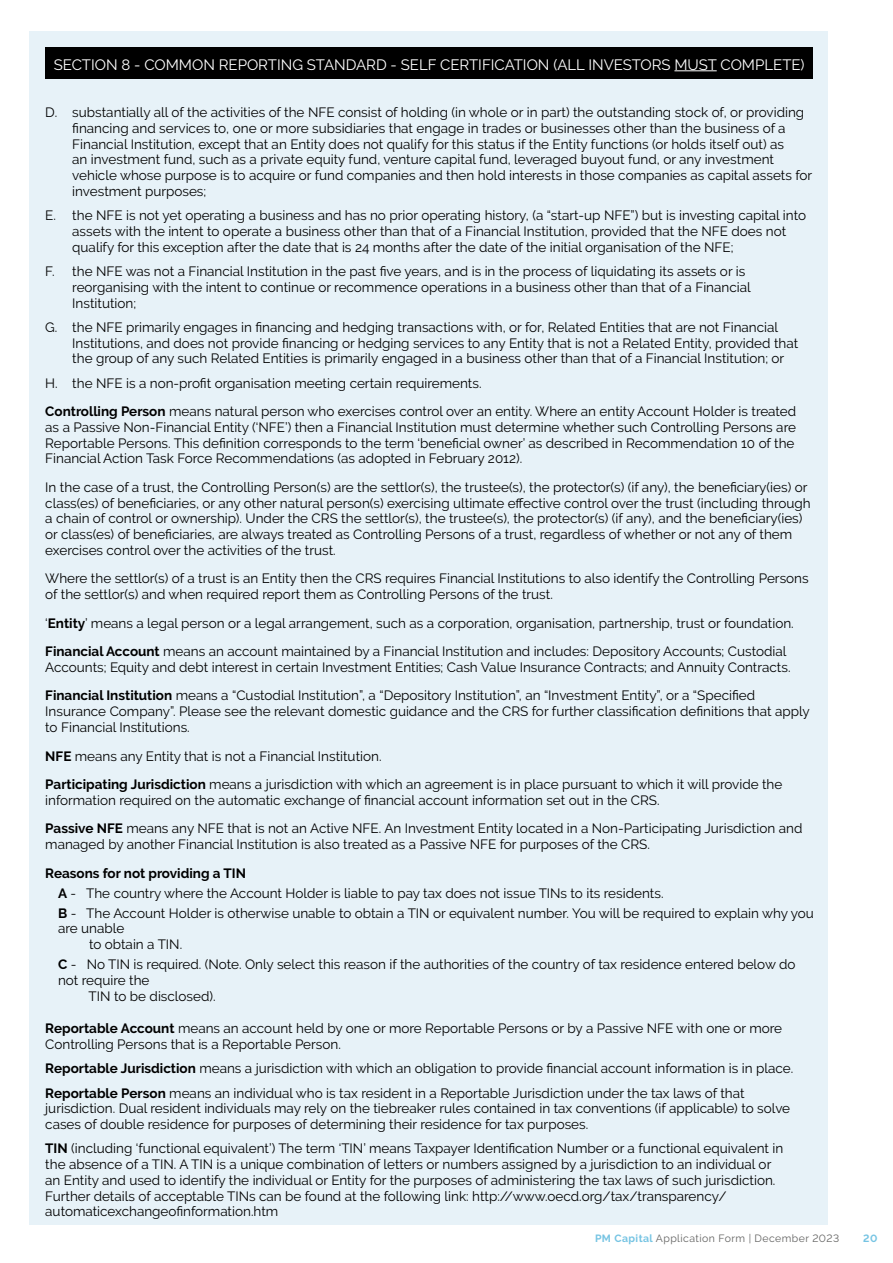
<style>
.page{position:relative;width:893px;height:1263px;background:#fff}
.page>*{position:absolute;margin:0;border:0;box-sizing:border-box;transform-origin:0 0}
.t1{font:15px "Raleway";color:#fff}
.t2{font:13.5px/15.8px "Raleway";color:#000}
.t3{font:10.5px "Raleway";letter-spacing:.04em;color:#636362}
.t4{font:700 10.5px "Raleway";color:#76c4e3}
.s1{font-weight:700}
.s2{font-weight:700;color:#76c4e3}
</style>
<div class="page">
<div style="left:30px;top:31px;width:798px;height:1194px;background:#e7f2f8"></div>
<div style="left:45px;top:47px;width:768px;height:31px;background:#000"></div>
<hr style="left:674px;top:70px;width:43px;height:1px;background:#fff">
<p class="t1" style="left:54px;top:56px;width:752px">SECTION 8 - COMMON REPORTING STANDARD - SELF CERTIFICATION (ALL INVESTORS MUST COMPLETE)</p>
<p class="t2" style="left:72px;top:105px;width:741px;text-indent:-27px">D. substantially all of the activities of the NFE consist of holding (in whole or in part) the outstanding stock of, or providing financing and services to, one or more subsidiaries that engage in trades or businesses other than the business of a Financial Institution, except that an Entity does not qualify for this status if the Entity functions (or holds itself out) as<br>an investment fund, such as a private equity fund, venture capital fund, leveraged buyout fund, or any investment vehicle whose purpose is to acquire or fund companies and then hold interests in those companies as capital assets for investment purposes;</p>
<p class="t2" style="left:72px;top:208px;width:735px;text-indent:-27px">E. the NFE is not yet operating a business and has no prior operating history, (a “start-up NFE”) but is investing capital into assets with the intent to operate a business other than that of a Financial Institution, provided that the NFE does not qualify for this exception after the date that is 24 months after the date of the initial organisation of the NFE;</p>
<p class="t2" style="left:72px;top:263px;width:680px;text-indent:-27px">F. the NFE was not a Financial Institution in the past five years, and is in the process of liquidating its assets or is reorganising with the intent to continue or recommence operations in a business other than that of a Financial<br>Institution;</p>
<p class="t2" style="left:72px;top:319px;width:727px;text-indent:-27px">G. the NFE primarily engages in financing and hedging transactions with, or for, Related Entities that are not Financial<br>Institutions, and does not provide financing or hedging services to any Entity that is not a Related Entity, provided that the group of any such Related Entities is primarily engaged in a business other than that of a Financial Institution; or</p>
<p class="t2" style="left:45px;top:368px;width:752px;line-height:28.5px">H. the NFE is a non-profit organisation meeting certain requirements.<br><span class="s1">Controlling Person</span> means natural person who exercises control over an entity. Where an entity Account Holder is treated</p>
<p class="t2" style="left:45px;top:419px;width:752px;text-align:justify">as a Passive Non-Financial Entity (‘NFE’) then a Financial Institution must determine whether such Controlling Persons are Reportable Persons. This definition corresponds to the term ‘beneficial owner’ as described in Recommendation 10 of the Financial Action Task Force Recommendations (as adopted in February 2012).</p>
<p class="t2" style="left:45px;top:479px;width:767px">In the case of a trust, the Controlling Person(s) are the settlor(s), the trustee(s), the protector(s) (if any), the beneficiary(ies) or class(es) of beneficiaries, or any other natural person(s) exercising ultimate effective control over the trust (including through a chain of control or ownership). Under the CRS the settlor(s), the trustee(s), the protector(s) (if any), and the beneficiary(ies) or class(es) of beneficiaries, are always treated as Controlling Persons of a trust, regardless of whether or not any of them exercises control over the activities of the trust.</p>
<p class="t2" style="left:45px;top:571px;width:765px">Where the settlor(s) of a trust is an Entity then the CRS requires Financial Institutions to also identify the Controlling Persons of the settlor(s) and when required report them as Controlling Persons of the trust.</p>
<p class="t2" style="left:45px;top:609px;width:750px;line-height:28.5px">‘<span class="s1">Entity</span>’ means a legal person or a legal arrangement, such as a corporation, organisation, partnership, trust or foundation.<br><span class="s1">Financial Account</span> means an account maintained by a Financial Institution and includes: Depository Accounts; Custodial</p>
<p class="t2" style="left:45px;top:653px;width:747px;line-height:28.5px">Accounts; Equity and debt interest in certain Investment Entities; Cash Value Insurance Contracts; and Annuity Contracts.<br><span class="s1">Financial Institution</span> means a “Custodial Institution”, a “Depository Institution”, an “Investment Entity”, or a “Specified</p>
<p class="t2" style="left:45px;top:703px;width:766px">Insurance Company”. Please see the relevant domestic guidance and the CRS for further classification definitions that apply to Financial Institutions.</p>
<p class="t2" style="left:45px;top:741px;width:739px;line-height:28.5px"><span class="s1">NFE</span> means any Entity that is not a Financial Institution.<br><span class="s1">Participating Jurisdiction</span> means a jurisdiction with which an agreement is in place pursuant to which it will provide the</p>
<p class="t2" style="left:45px;top:786px;width:759px;line-height:28.5px">information required on the automatic exchange of financial account information set out in the CRS.<br><span class="s1">Passive NFE</span> means any NFE that is not an Active NFE. An Investment Entity located in a Non-Participating Jurisdiction and</p>
<p class="t2" style="left:45px;top:836px;width:606px">managed by another Financial Institution is also treated as a Passive NFE for purposes of the CRS.</p>
<p class="t2" style="left:58px;top:863px;width:757px;line-height:20px;text-indent:-13px"><span class="s1">Reasons for not providing a TIN<br>A</span> - The country where the Account Holder is liable to pay tax does not issue TINs to its residents.<br><span class="s1">B</span> - The Account Holder is otherwise unable to obtain a TIN or equivalent number. You will be required to explain why you</p>
<p class="t2" style="left:89px;top:921px;width:95px;text-indent:-31px">are unable<br>to obtain a TIN.</p>
<p class="t2" style="left:58px;top:956px;width:739px"><span class="s1">C</span> - No TIN is required. (Note. Only select this reason if the authorities of the country of tax residence entered below do</p>
<p class="t2" style="left:58px;top:972px;width:93px">not require the</p>
<p class="t2" style="left:89px;top:988px;width:129px">TIN to be disclosed).</p>
<p class="t2" style="left:45px;top:1021px;width:738px"><span class="s1">Reportable Account</span> means an account held by one or more Reportable Persons or by a Passive NFE with one or more<br>Controlling Persons that is a Reportable Person.</p>
<p class="t2" style="left:45px;top:1056px;width:749px;line-height:24.3px"><span class="s1">Reportable Jurisdiction</span> means a jurisdiction with which an obligation to provide financial account information is in place.<br><span class="s1">Reportable Person</span> means an individual who is tax resident in a Reportable Jurisdiction under the tax laws of that</p>
<p class="t2" style="left:45px;top:1101px;width:746px">jurisdiction. Dual resident individuals may rely on the tiebreaker rules contained in tax conventions (if applicable) to solve cases of double residence for purposes of determining their residence for tax purposes.</p>
<p class="t2" style="left:45px;top:1141px;width:739px"><span class="s1">TIN</span> (including ‘functional equivalent’) The term ‘TIN’ means Taxpayer Identification Number or a functional equivalent in the absence of a TIN. A TIN is a unique combination of letters or numbers assigned by a jurisdiction to an individual or an Entity and used to identify the individual or Entity for the purposes of administering the tax laws of such jurisdiction.<br>Further details of acceptable TINs can be found at the following link: http://www.oecd.org/tax/transparency/ automaticexchangeofinformation.htm</p>
<p class="t3" style="left:595px;top:1232px;width:246px"><span class="s2">PM Capital</span> Application Form | December 2023</p>
<p class="t4" style="left:863px;top:1232px;width:16px">20</p>
</div>
